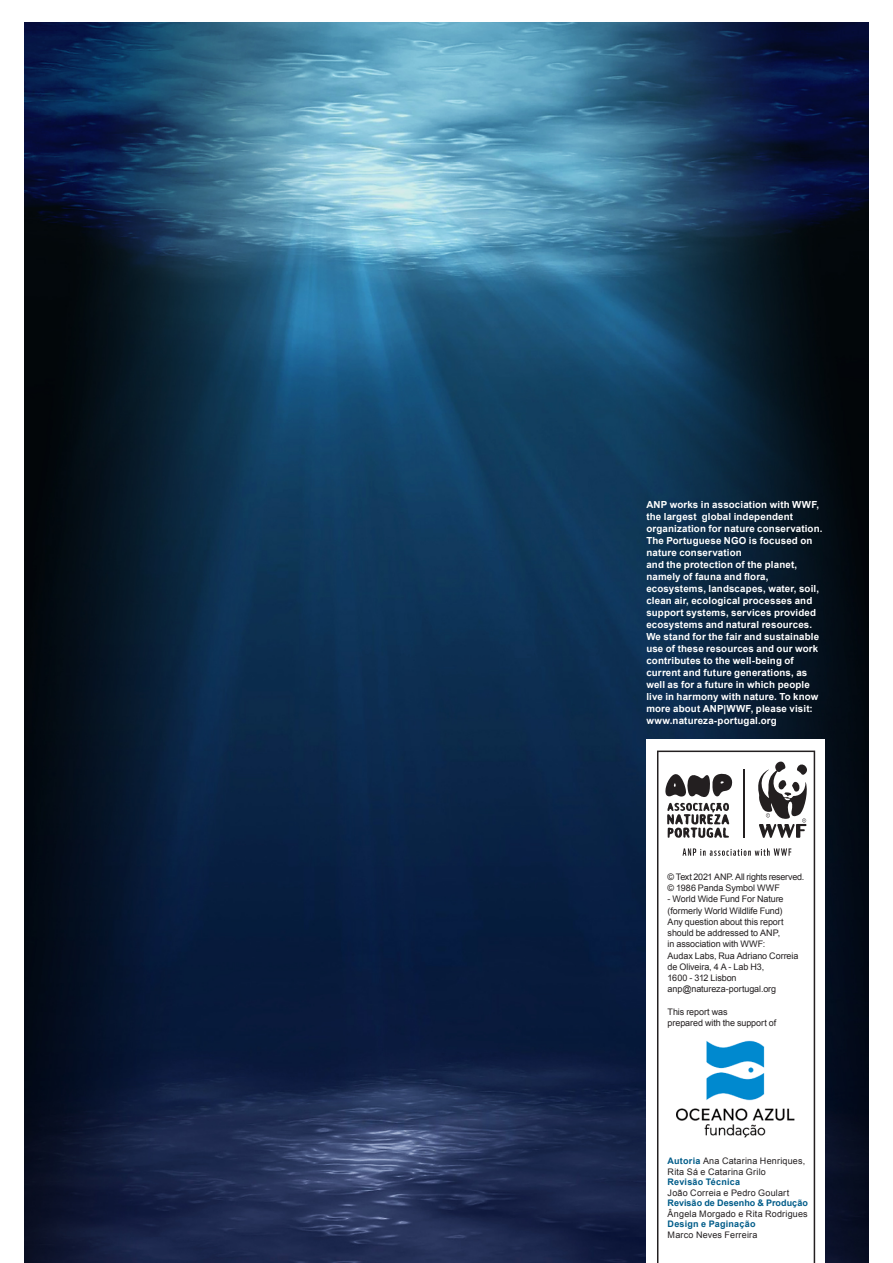
<style>
.page{position:relative;width:893px;height:1263px;background:#fff}
.page>*{position:absolute;margin:0;border:0;box-sizing:border-box;transform-origin:0 0}
.t1{font:700 9.75px/12px "Arial";letter-spacing:.015em;color:#fff}
.t2{font:9px/11.2px "Arial";letter-spacing:-.005em;color:#231f20}
.t3{font:9px "Arial";letter-spacing:.02em;color:#231f20}
.t4{font:700 9px "Arial";letter-spacing:.015em;color:#005c89}
.t5{font:9px/10.5px "Arial";letter-spacing:.025em;color:#231f20}
.s1{font-weight:700;color:#005c89}
</style>
<div class="page">
<img style="left:24px;top:23px;width:844px;height:1240px">
<div style="left:646px;top:740px;width:179px;height:523px;background:#fff"></div>
<svg style="left:657px;top:750px;width:158px;height:513px"></svg>
<svg style="left:757px;top:761px;width:50px;height:77px"></svg>
<hr style="left:743px;top:770px;width:1px;height:68px;background:#231f20">
<svg style="left:665px;top:770px;width:67px;height:68px"></svg>
<svg style="left:682px;top:848px;width:109px;height:8px"></svg>
<img style="left:677px;top:1030px;width:121px;height:117px">
<p class="t1" style="left:646px;top:499px;width:178px">ANP works in association with WWF, the largest global independent organization for nature conservation.<br>The Portuguese NGO is focused on nature conservation<br>and the protection of the planet, namely of fauna and flora, ecosystems, landscapes, water, soil, clean air, ecological processes and support systems, services provided ecosystems and natural resources.<br>We stand for the fair and sustainable use of these resources and our work contributes to the well-being of current and future generations, as well as for a future in which people live in harmony with nature. To know more about ANP|WWF, please visit: www.natureza-portugal.org</p>
<p class="t2" style="left:668px;top:871px;width:138px">©️ Text 2021 ANP. All rights reserved. ©️ 1986 Panda Symbol WWF</p>
<p class="t2" style="left:668px;top:894px;width:132px">- World Wide Fund For Nature (formerly World Wildlife Fund)<br>Any question about this report should be addressed to ANP,<br>in association with WWF:<br>Audax Labs, Rua Adriano Correia de Oliveira, 4 A - Lab H3,<br>1600 - 312 Lisbon anp@natureza-portugal.org</p>
<p class="t2" style="left:668px;top:1006px;width:110px">This report was<br>prepared with the support of</p>
<p class="t5" style="left:668px;top:1156px;width:139px"><span class="s1">Autoria</span> Ana Catarina Henriques,<br>Rita Sá e Catarina Grilo</p>
<p class="t4" style="left:668px;top:1176px;width:74px">Revisão Técnica</p>
<p class="t3" style="left:668px;top:1187px;width:123px">João Correia e Pedro Goulart</p>
<p class="t4" style="left:668px;top:1197px;width:142px">Revisão de Desenho &amp; Produção</p>
<p class="t3" style="left:668px;top:1208px;width:142px">Ângela Morgado e Rita Rodrigues</p>
<p class="t4" style="left:668px;top:1218px;width:89px">Design e Paginação</p>
<p class="t3" style="left:668px;top:1229px;width:91px">Marco Neves Ferreira</p>
</div>
